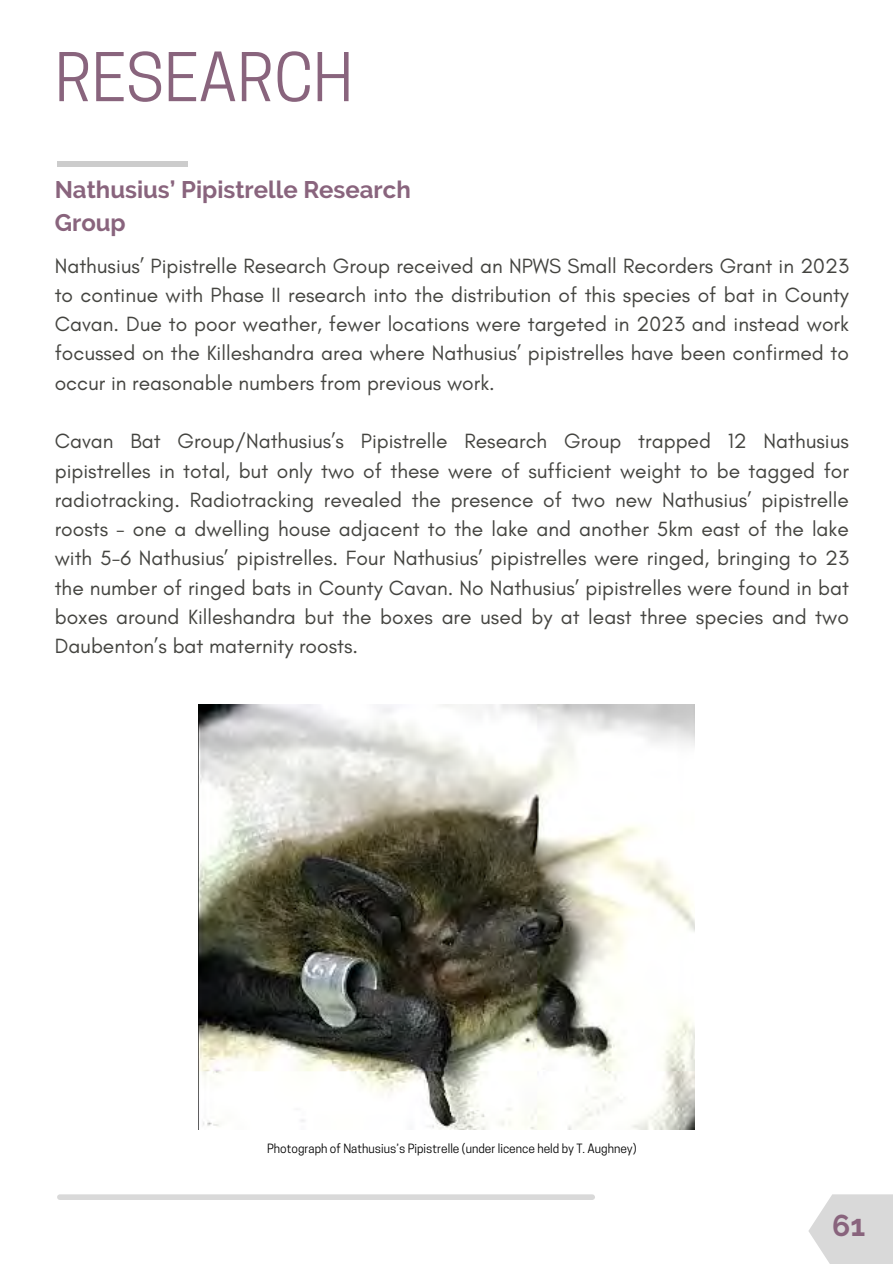
<style>
.page{position:relative;width:893px;height:1264px;background:#fff}
.page>*{position:absolute;margin:0;border:0;box-sizing:border-box;transform-origin:0 0}
.t1{font:63px "Cooper Hewitt";color:#89647d}
.t2{font:700 30px "Raleway";color:#89647d}
.t3{font:700 23.85px/33.2px "Raleway";color:#89647d}
.t4{font:21px/29.2px "Glacial Indifference";color:#444440;text-align:justify}
.t5{font:12px "Cooper Hewitt";color:#000}
</style>
<div class="page">
<div style="left:57px;top:161px;width:130px;height:5px;background:#ccc"></div>
<div style="left:60px;top:1194px;width:532px;height:5px;background:#d9d9d9"></div>
<svg style="left:808px;top:1194px;width:84px;height:69px;background:#dedede"></svg>
<img style="left:199px;top:704px;width:495px;height:425px">
<h3 class="t1" style="left:55px;top:54px;width:300px">RESEARCH</h3>
<p class="t3" style="left:55px;top:173px;width:357px">Nathusius’ Pipistrelle Research<br>Group</p>
<h1 class="t4" style="left:55px;top:251px;width:795px">Nathusius’ Pipistrelle Research Group received an NPWS Small Recorders Grant in 2023 to continue with Phase II research into the distribution of this species of bat in County Cavan. Due to poor weather, fewer locations were targeted in 2023 and instead work focussed on the Killeshandra area where Nathusius’ pipistrelles have been confirmed to occur in reasonable numbers from previous work.</h1>
<h2 class="t4" style="left:55px;top:426px;width:795px">Cavan Bat Group/Nathusius’s Pipistrelle Research Group trapped 12 Nathusius pipistrelles in total, but only two of these were of sufficient weight to be tagged for radiotracking. Radiotracking revealed the presence of two new Nathusius’ pipistrelle roosts - one a dwelling house adjacent to the lake and another 5km east of the lake with 5-6 Nathusius’ pipistrelles. Four Nathusius’ pipistrelles were ringed, bringing to 23 the number of ringed bats in County Cavan. No Nathusius’ pipistrelles were found in bat boxes around Killeshandra but the boxes are used by at least three species and two Daubenton’s bat maternity roosts.</h2>
<p class="t5" style="left:267px;top:1143px;width:371px">Photograph of Nathusius’s Pipistrelle (under licence held by T. Aughney)</p>
<p class="t2" style="left:832px;top:1208px;width:35px">61</p>
</div>
